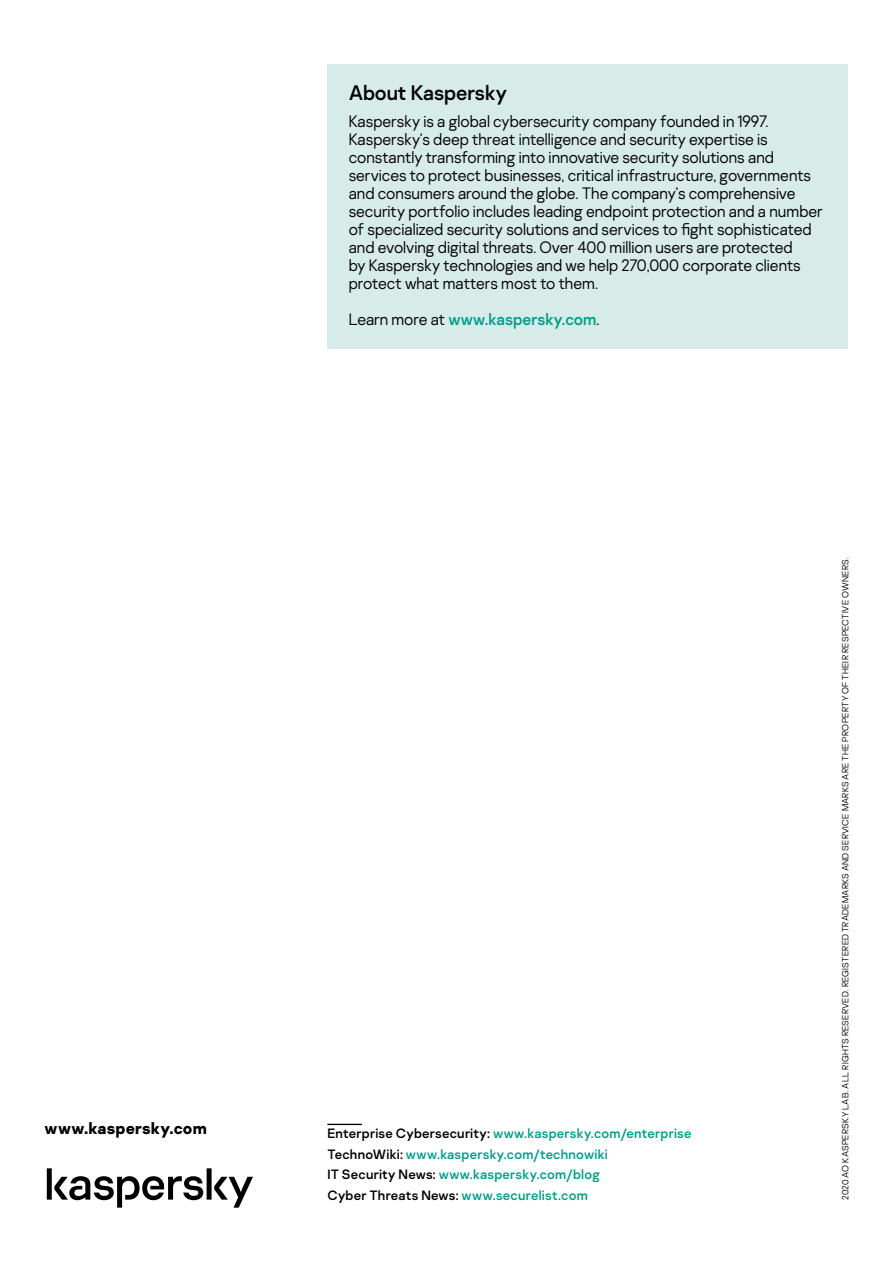
<style>
.page{position:relative;width:893px;height:1263px;background:#fff}
.page>*{position:absolute;margin:0;border:0;box-sizing:border-box;transform-origin:0 0}
.t1{font:21px "Kaspersky Sans";letter-spacing:-.005em;color:#000}
.t2{font:300 16.5px/18px "Kaspersky Sans";color:#000}
.t3{font:16.5px "Kaspersky Sans";color:#009e89}
.t4{font:700 16.5px "Kaspersky Sans";letter-spacing:.01em;color:#000}
.t5{font:13.5px/20.7px "Kaspersky Sans";letter-spacing:.015em;color:#009e89}
.t6{font:300 9px "Kaspersky Sans";letter-spacing:.02em;color:#000}
.s1{font-weight:300;color:#000}
.s2{color:#000}
</style>
<div class="page">
<svg style="left:47px;top:1168px;width:206px;height:40px"></svg>
<hr style="left:327px;top:1124px;width:35px;height:1px;background:#000">
<div style="left:327px;top:64px;width:521px;height:285px;background:#d7ece9"></div>
<p class="t4" style="left:45px;top:1118px;width:164px">www.kaspersky.com</p>
<p class="t1" style="left:349px;top:80px;width:160px">About Kaspersky</p>
<p class="t2" style="left:349px;top:112px;width:476px">Kaspersky is a global cybersecurity company founded in 1997.<br>Kaspersky’s deep threat intelligence and security expertise is constantly transforming into innovative security solutions and services to protect businesses, critical infrastructure, governments and consumers around the globe. The company’s comprehensive security portfolio includes leading endpoint protection and a number of specialized security solutions and services to fight sophisticated and evolving digital threats. Over 400 million users are protected<br>by Kaspersky technologies and we help 270,000 corporate clients protect what matters most to them.</p>
<p class="t3" style="left:349px;top:309px;width:252px"><span class="s1">Learn more at</span> www.kaspersky.com<span class="s1">.</span></p>
<p class="t5" style="left:327px;top:1123px;width:366px"><span class="s2">Enterprise Cybersecurity:</span> www.kaspersky.com/enterprise <span class="s2">TechnoWiki:</span> www.kaspersky.com/technowiki<br><span class="s2">IT Security News:</span> www.kaspersky.com/blog<br><span class="s2">Cyber Threats News:</span> www.securelist.com</p>
<p class="t6" style="left:840px;top:1200px;width:644px;rotate:-90deg">2020 AO KASPERSKY LAB. ALL RIGHTS RESERVED. REGISTERED TRADEMARKS AND SERVICE MARKS ARE THE PROPERTY OF THEIR RESPECTIVE OWNERS.</p>
</div>
